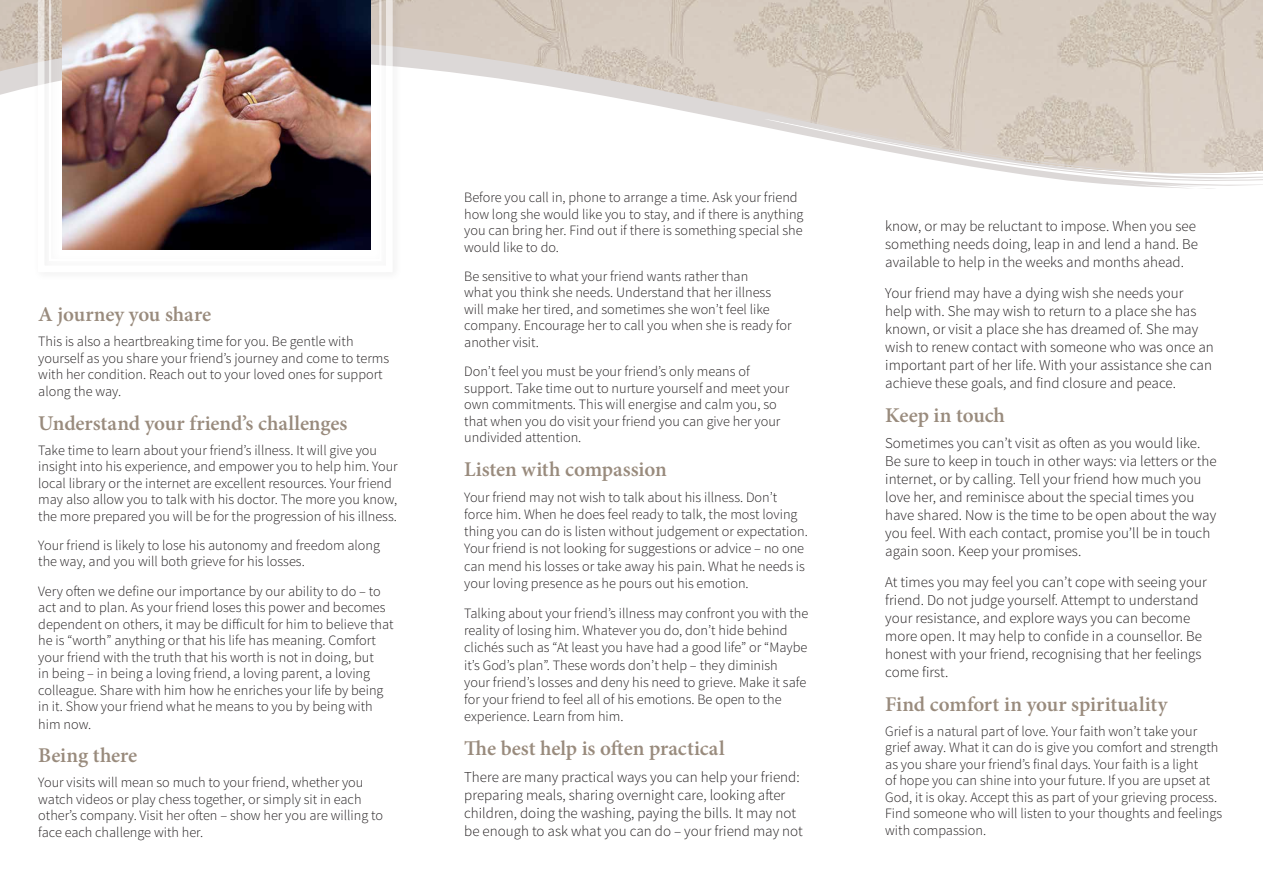
<style>
.page{position:relative;width:1263px;height:893px;background:#fff}
.page>*{position:absolute;margin:0;border:0;box-sizing:border-box;transform-origin:0 0}
.t1{font:600 21px "Minion Pro";letter-spacing:-.005em;color:#998b7d}
.t2{font:300 15px/18px "Source Sans Pro";color:#231f20}
.t3{font:300 14.25px/16.5px "Source Sans Pro";color:#231f20}
</style>
<div class="page">
<img style="left:0;top:0;width:1263px;height:40px">
<svg style="left:0;top:40px;width:1263px;height:149px"></svg>
<svg style="left:779px;top:121px;width:484px;height:61px"></svg>
<div style="left:32px;top:0;width:371px;height:283px;background:#231f20;opacity:.13"></div>
<svg style="left:34px;top:0;width:362px;height:276px"></svg>
<svg style="left:49px;top:0;width:332px;height:261px"></svg>
<img style="left:62px;top:0;width:308px;height:249px">
<h1 class="t1" style="left:38px;top:300px;width:174px">A journey you share</h1>
<p class="t3" style="left:38px;top:334px;width:352px">This is also a heartbreaking time for you. Be gentle with yourself as you share your friend’s journey and come to terms with her condition. Reach out to your loved ones for support along the way.</p>
<h1 class="t1" style="left:38px;top:408px;width:311px">Understand your friend’s challenges</h1>
<p class="t3" style="left:38px;top:442px;width:361px">Take time to learn about your friend’s illness. It will give you insight into his experience, and empower you to help him. Your local library or the internet are excellent resources. Your friend may also allow you to talk with his doctor. The more you know, the more prepared you will be for the progression of his illness.</p>
<p class="t3" style="left:38px;top:537px;width:343px">Your friend is likely to lose his autonomy and freedom along the way, and you will both grieve for his losses.</p>
<p class="t3" style="left:38px;top:583px;width:357px">Very often we define our importance by our ability to do – to act and to plan. As your friend loses this power and becomes dependent on others, it may be difficult for him to believe that he is “worth” anything or that his life has meaning. Comfort your friend with the truth that his worth is not in doing, but<br>in being – in being a loving friend, a loving parent, a loving colleague. Share with him how he enriches your life by being in it. Show your friend what he means to you by being with him now.</p>
<h1 class="t1" style="left:38px;top:741px;width:101px">Being there</h1>
<p class="t3" style="left:38px;top:774px;width:346px">Your visits will mean so much to your friend, whether you watch videos or play chess together, or simply sit in each other’s company. Visit her often – show her you are willing to face each challenge with her.</p>
<p class="t3" style="left:464px;top:189px;width:341px">Before you call in, phone to arrange a time. Ask your friend how long she would like you to stay, and if there is anything you can bring her. Find out if there is something special she would like to do.</p>
<p class="t3" style="left:464px;top:268px;width:329px">Be sensitive to what your friend wants rather than<br>what you think she needs. Understand that her illness will make her tired, and sometimes she won’t feel like company. Encourage her to call you when she is ready for another visit.</p>
<p class="t3" style="left:464px;top:363px;width:326px">Don’t feel you must be your friend’s only means of support. Take time out to nurture yourself and meet your own commitments. This will energise and calm you, so that when you do visit your friend you can give her your undivided attention.</p>
<h1 class="t1" style="left:464px;top:455px;width:204px">Listen with compassion</h1>
<p class="t3" style="left:464px;top:488px;width:345px;line-height:17.2px">Your friend may not wish to talk about his illness. Don’t force him. When he does feel ready to talk, the most loving thing you can do is listen without judgement or expectation.<br>Your friend is not looking for suggestions or advice – no one can mend his losses or take away his pain. What he needs is your loving presence as he pours out his emotion.</p>
<p class="t3" style="left:464px;top:605px;width:346px;line-height:17.2px">Talking about your friend’s illness may confront you with the reality of losing him. Whatever you do, don’t hide behind clichés such as “At least you have had a good life” or “Maybe it’s God’s plan”. These words don’t help – they diminish<br>your friend’s losses and deny his need to grieve. Make it safe for your friend to feel all of his emotions. Be open to the experience. Learn from him.</p>
<h1 class="t1" style="left:464px;top:734px;width:262px">The best help is often practical</h1>
<p class="t2" style="left:464px;top:768px;width:340px">There are many practical ways you can help your friend: preparing meals, sharing overnight care, looking after children, doing the washing, paying the bills. It may not be enough to ask what you can do – your friend may not</p>
<p class="t2" style="left:885px;top:217px;width:314px">know, or may be reluctant to impose. When you see something needs doing, leap in and lend a hand. Be available to help in the weeks and months ahead.</p>
<p class="t2" style="left:885px;top:284px;width:330px">Your friend may have a dying wish she needs your help with. She may wish to return to a place she has known, or visit a place she has dreamed of. She may wish to renew contact with someone who was once an important part of her life. With your assistance she can achieve these goals, and find closure and peace.</p>
<h1 class="t1" style="left:885px;top:401px;width:121px">Keep in touch</h1>
<p class="t2" style="left:885px;top:434px;width:333px">Sometimes you can’t visit as often as you would like.<br>Be sure to keep in touch in other ways: via letters or the internet, or by calling. Tell your friend how much you love her, and reminisce about the special times you have shared. Now is the time to be open about the way you feel. With each contact, promise you’ll be in touch again soon. Keep your promises.</p>
<p class="t2" style="left:885px;top:573px;width:323px">At times you may feel you can’t cope with seeing your friend. Do not judge yourself. Attempt to understand your resistance, and explore ways you can become more open. It may help to confide in a counsellor. Be honest with your friend, recognising that her feelings come first.</p>
<h1 class="t1" style="left:885px;top:690px;width:284px">Find comfort in your spirituality</h1>
<p class="t3" style="left:885px;top:723px;width:338px">Grief is a natural part of love. Your faith won’t take your grief away. What it can do is give you comfort and strength as you share your friend’s final days. Your faith is a light<br>of hope you can shine into your future. If you are upset at God, it is okay. Accept this as part of your grieving process.<br>Find someone who will listen to your thoughts and feelings with compassion.</p>
</div>
